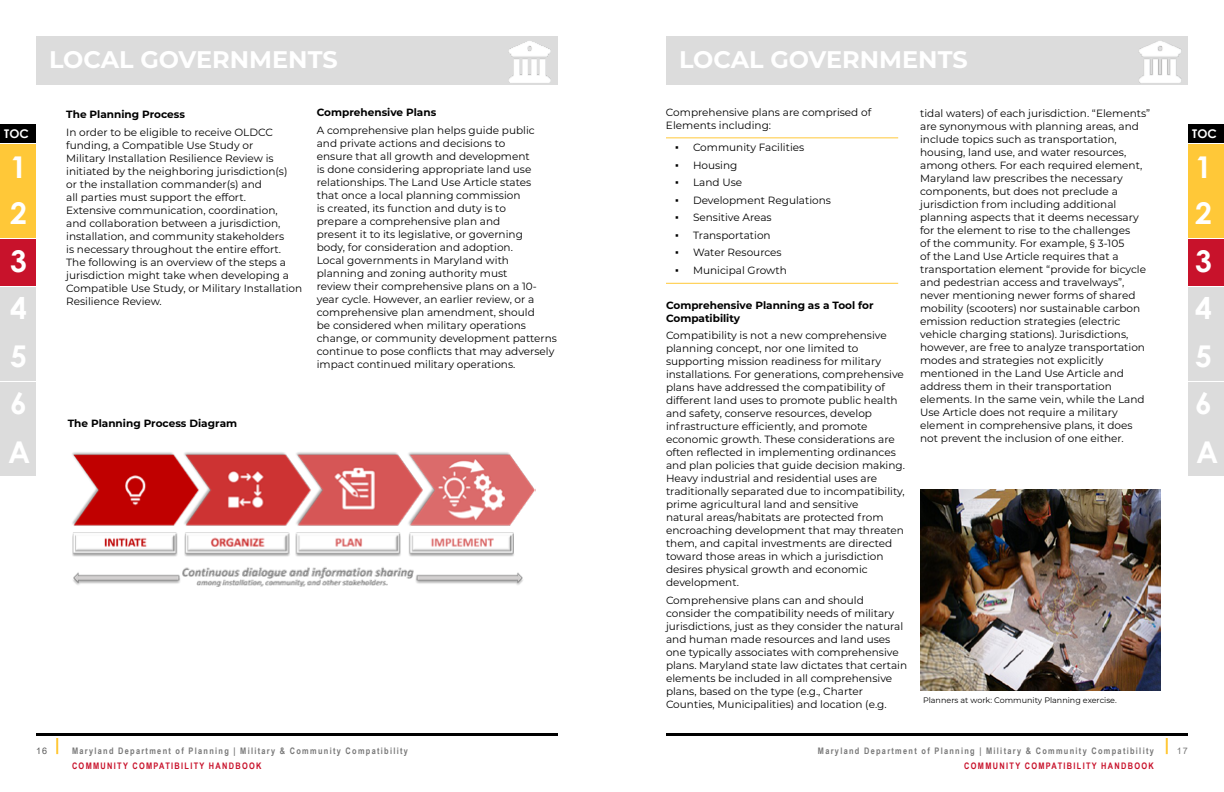
<style>
.page{position:relative;width:1224px;height:792px;background:#fff}
.page>*{position:absolute;margin:0;border:0;box-sizing:border-box;transform-origin:0 0}
.t1{font:700 30px "Century Gothic";color:#fff}
.t2{font:700 24px "Montserrat";color:#fff}
.t3{font:700 12px "Century Gothic";color:#fff}
.t4{font:10.5px/13px "Montserrat";color:#000}
.t5{font:700 10.5px/13px "Montserrat";color:#000}
.t6{font:700 9px "Arial Narrow";letter-spacing:.145em;color:#787878}
.t7{font:700 9px "Arial Narrow";letter-spacing:.145em;color:#c8122b}
.t8{font:9px "Arial";color:#5a5a5a}
.t9{font:9px "Arial";color:#787878}
.t10{font:8px "Montserrat";color:#000}
.s1{font-family:"Century Gothic"}
</style>
<div class="page">
<div style="left:0;top:144px;width:36px;height:47px;background:#ffc838"></div>
<div style="left:1188px;top:144px;width:36px;height:47px;background:#ffc838"></div>
<div style="left:0;top:287px;width:36px;height:46px;background:#dcdcdc"></div>
<div style="left:1188px;top:287px;width:36px;height:46px;background:#dcdcdc"></div>
<div style="left:0;top:192px;width:36px;height:46px;background:#ffc838"></div>
<div style="left:1188px;top:192px;width:36px;height:46px;background:#ffc838"></div>
<div style="left:0;top:335px;width:36px;height:46px;background:#dcdcdc"></div>
<div style="left:1188px;top:335px;width:36px;height:46px;background:#dcdcdc"></div>
<div style="left:0;top:239px;width:36px;height:47px;background:#c8122b"></div>
<div style="left:1188px;top:239px;width:36px;height:47px;background:#c8122b"></div>
<div style="left:0;top:382px;width:36px;height:46px;background:#dcdcdc"></div>
<div style="left:1188px;top:382px;width:36px;height:46px;background:#dcdcdc"></div>
<hr style="left:36px;top:733px;width:522px;height:3px;background:#000">
<hr style="left:666px;top:733px;width:522px;height:3px;background:#000">
<div style="left:1188px;top:125px;width:36px;height:18px;background:#000"></div>
<div style="left:0;top:125px;width:36px;height:18px;background:#000"></div>
<svg style="left:56px;top:738px;width:2px;height:16px"></svg>
<svg style="left:1166px;top:738px;width:2px;height:16px"></svg>
<div style="left:0;top:429px;width:36px;height:46px;background:#dcdcdc"></div>
<div style="left:1188px;top:429px;width:36px;height:46px;background:#dcdcdc"></div>
<div style="left:36px;top:36px;width:522px;height:49px;background:#dcdcdc"></div>
<img style="left:509px;top:41px;width:42px;height:42px">
<div style="left:666px;top:36px;width:522px;height:49px;background:#dcdcdc"></div>
<img style="left:1139px;top:41px;width:42px;height:42px">
<img style="left:921px;top:490px;width:240px;height:201px">
<hr style="left:666px;top:137px;width:232px;height:1px;background:#ffc838">
<hr style="left:666px;top:283px;width:232px;height:1px;background:#ffc838">
<img style="left:72px;top:452px;width:463px;height:135px">
<h2 class="t2" style="left:49px;top:42px;width:290px">LOCAL GOVERNMENTS</h2>
<h2 class="t2" style="left:679px;top:42px;width:290px">LOCAL GOVERNMENTS</h2>
<p class="t5" style="left:317px;top:106px;width:121px">Comprehensive Plans</p>
<p class="t4" style="left:317px;top:123px;width:242px">A comprehensive plan helps guide public and private actions and decisions to<br>ensure that all growth and development<br>is done considering appropriate land use relationships. The Land Use Article states<br>that once a local planning commission<br>is created, its function and duty is to<br>prepare a comprehensive plan and<br>present it to its legislative, or governing<br>body, for consideration and adoption.<br>Local governments in Maryland with planning and zoning authority must<br>review their comprehensive plans on a 10- year cycle. However, an earlier review, or a comprehensive plan amendment, should<br>be considered when military operations change, or community development patterns continue to pose confl icts that may adversely impact continued military operations.</p>
<p class="t4" style="left:666px;top:106px;width:207px">Comprehensive plans are comprised of<br>Elements including:</p>
<p class="t4" style="left:675px;top:141px;width:131px"><span class="s1">▪</span> Community Facilities</p>
<p class="t4" style="left:675px;top:158px;width:64px"><span class="s1">▪</span> Housing</p>
<p class="t4" style="left:675px;top:176px;width:69px"><span class="s1">▪</span> Land Use</p>
<p class="t4" style="left:675px;top:193px;width:158px"><span class="s1">▪</span> Development Regulations</p>
<p class="t4" style="left:675px;top:211px;width:98px"><span class="s1">▪</span> Sensitive Areas</p>
<p class="t4" style="left:675px;top:228px;width:97px"><span class="s1">▪</span> Transportation</p>
<p class="t4" style="left:675px;top:246px;width:108px"><span class="s1">▪</span> Water Resources</p>
<p class="t4" style="left:675px;top:263px;width:113px"><span class="s1">▪</span> Municipal Growth</p>
<p class="t5" style="left:666px;top:298px;width:209px">Comprehensive Planning as a Tool for<br>Compatibility</p>
<p class="t4" style="left:666px;top:329px;width:240px">Compatibility is not a new comprehensive planning concept, nor one limited to supporting mission readiness for military installations. For generations, comprehensive plans have addressed the compatibility of different land uses to promote public health and safety, conserve resources, develop infrastructure efficiently, and promote economic growth. These considerations are often reflected in implementing ordinances and plan policies that guide decision making.<br>Heavy industrial and residential uses are traditionally separated due to incompatibility, prime agricultural land and sensitive<br>natural areas/habitats are protected from encroaching development that may threaten them, and capital investments are directed toward those areas in which a jurisdiction desires physical growth and economic development.</p>
<p class="t4" style="left:666px;top:593px;width:243px">Comprehensive plans can and should consider the compatibility needs of military jurisdictions, just as they consider the natural and human made resources and land uses one typically associates with comprehensive plans. Maryland state law dictates that certain elements be included in all comprehensive plans, based on the type (e.g., Charter Counties, Municipalities) and location (e.g.</p>
<p class="t4" style="left:920px;top:106px;width:232px">tidal waters) of each jurisdiction. “Elements” are synonymous with planning areas, and include topics such as transportation, housing, land use, and water resources, among others. For each required element, Maryland law prescribes the necessary components, but does not preclude a jurisdiction from including additional planning aspects that it deems necessary for the element to rise to the challenges<br>of the community. For example, § 3-105<br>of the Land Use Article requires that a transportation element “provide for bicycle and pedestrian access and travelways”, never mentioning newer forms of shared mobility (scooters) nor sustainable carbon emission reduction strategies (electric vehicle charging stations). Jurisdictions, however, are free to analyze transportation modes and strategies not explicitly mentioned in the Land Use Article and address them in their transportation elements. In the same vein, while the Land Use Article does not require a military element in comprehensive plans, it does not prevent the inclusion of one either.</p>
<p class="t5" style="left:66px;top:107px;width:120px">The Planning Process</p>
<p class="t4" style="left:66px;top:125px;width:238px">In order to be eligible to receive OLDCC funding, a Compatible Use Study or<br>Military Installation Resilience Review is initiated by the neighboring jurisdiction(s)<br>or the installation commander(s) and<br>all parties must support the effort.<br>Extensive communication, coordination,<br>and collaboration between a jurisdiction, installation, and community stakeholders<br>is necessary throughout the entire effort.<br>The following is an overview of the steps a jurisdiction might take when developing a Compatible Use Study, or Military Installation Resilience Review.</p>
<p class="t3" style="left:4px;top:124px;width:26px">TOC</p>
<p class="t3" style="left:1192px;top:124px;width:26px">TOC</p>
<h1 class="t1" style="left:10px;top:144px;width:18px">1</h1>
<h1 class="t1" style="left:1195px;top:144px;width:18px">1</h1>
<h1 class="t1" style="left:10px;top:190px;width:18px">2</h1>
<h1 class="t1" style="left:1195px;top:190px;width:18px">2</h1>
<h1 class="t1" style="left:10px;top:238px;width:18px">3</h1>
<h1 class="t1" style="left:1195px;top:238px;width:18px">3</h1>
<h1 class="t1" style="left:10px;top:285px;width:18px">4</h1>
<h1 class="t1" style="left:1195px;top:285px;width:18px">4</h1>
<h1 class="t1" style="left:10px;top:334px;width:18px">5</h1>
<h1 class="t1" style="left:1195px;top:334px;width:18px">5</h1>
<h1 class="t1" style="left:10px;top:381px;width:18px">6</h1>
<h1 class="t1" style="left:1195px;top:381px;width:18px">6</h1>
<p class="t5" style="left:68px;top:416px;width:171px">The Planning Process Diagram</p>
<h1 class="t1" style="left:8px;top:429px;width:24px">A</h1>
<h1 class="t1" style="left:1196px;top:429px;width:24px">A</h1>
<p class="t10" style="left:923px;top:695px;width:195px">Planners at work: Community Planning exercise.</p>
<p class="t6" style="left:72px;top:744px;width:337px">Maryland Department of Planning | Military &amp; Community Compatibility</p>
<p class="t7" style="left:72px;top:759px;width:191px">COMMUNITY COMPATIBILITY HANDBOOK</p>
<p class="t6" style="left:818px;top:744px;width:337px">Maryland Department of Planning | Military &amp; Community Compatibility</p>
<p class="t7" style="left:964px;top:759px;width:191px">COMMUNITY COMPATIBILITY HANDBOOK</p>
<p class="t8" style="left:36px;top:745px;width:13px">16</p>
<p class="t9" style="left:1177px;top:745px;width:13px">17</p>
</div>
